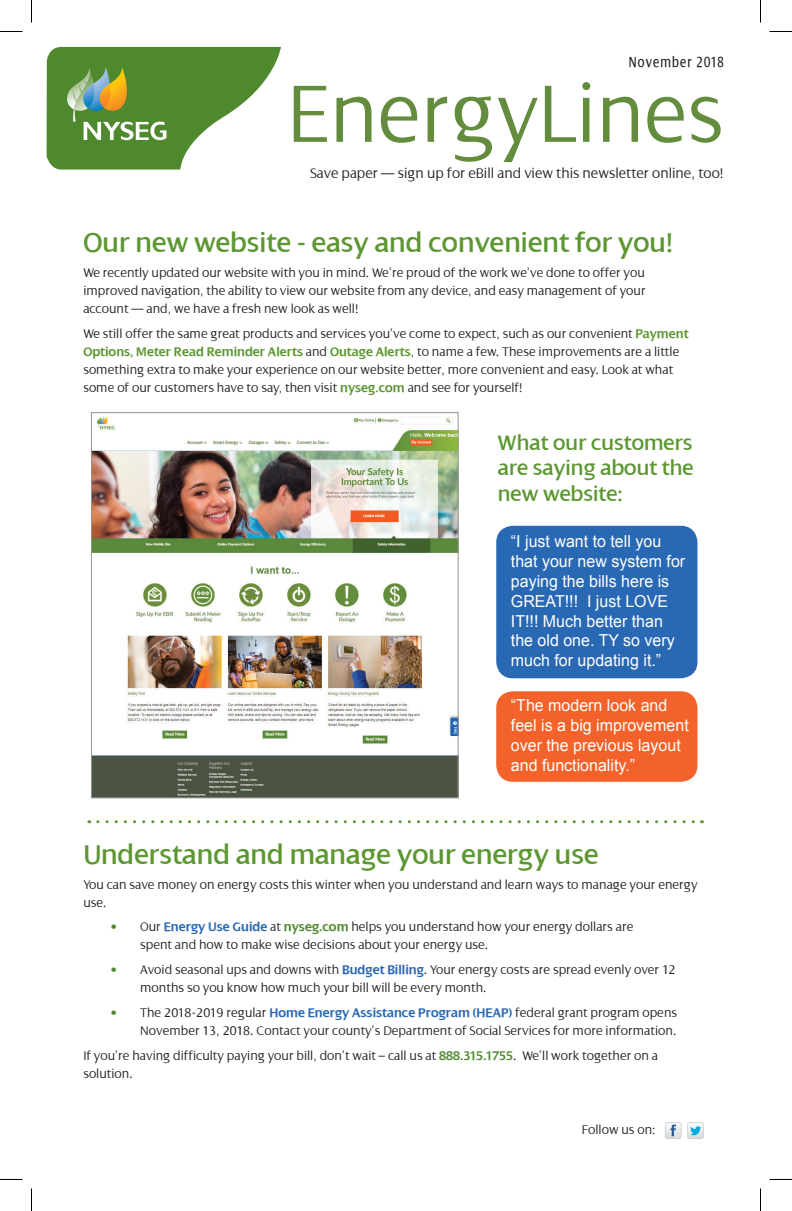
<style>
.page{position:relative;width:792px;height:1211px;background:#fff}
.page>*{position:absolute;margin:0;border:0;box-sizing:border-box;transform-origin:0 0}
.t1{font:300 87.45px "Dialog";color:#638d3d}
.t2{font:29.25px "Dialog";color:#5c9731}
.t3{font:22.5px/25.5px "Dialog";color:#5c9731;text-align:justify}
.t4{font:16.5px/19.8px "Arial";color:#fff}
.t5{font:condensed 15.75px "Dialog";letter-spacing:.07em;color:#231f20}
.t6{font:300 15px "Dialog";color:#231f20}
.t7{font:300 13.5px/18px "Dialog";color:#231f20}
.s1{font-weight:600;color:#5c9731}
.s2{color:#4e892d}
.s3{font-weight:600;color:#2968b3}
.s4{font-weight:600;color:#4e892d}
</style>
<div class="page">
<svg style="left:47px;top:47px;width:234px;height:123px"></svg>
<svg style="left:665px;top:1122px;width:16px;height:16px"></svg>
<svg style="left:687px;top:1122px;width:17px;height:16px"></svg>
<svg style="left:98px;top:820px;width:604px;height:3px"></svg>
<img style="left:93px;top:416px;width:363px;height:380px">
<div style="left:91px;top:412px;width:367px;height:386px;border:1px solid #959990"></div>
<div style="left:496px;top:526px;width:201px;height:152px;background:#2968b3;border-radius:17px"></div>
<div style="left:496px;top:691px;width:201px;height:90px;background:#f2622a;border-radius:17px"></div>
<svg style="left:0;top:31px;width:22px;height:1px"></svg>
<svg style="left:770px;top:31px;width:22px;height:1px"></svg>
<svg style="left:0;top:1179px;width:22px;height:1px"></svg>
<svg style="left:770px;top:1179px;width:22px;height:1px"></svg>
<svg style="left:31px;top:0;width:1px;height:22px"></svg>
<svg style="left:31px;top:1188px;width:1px;height:22px"></svg>
<svg style="left:760px;top:0;width:1px;height:22px"></svg>
<svg style="left:760px;top:1188px;width:1px;height:22px"></svg>
<p class="t5" style="left:629px;top:53px;width:96px">November 2018</p>
<h1 class="t1" style="left:287px;top:66px;width:438px">EnergyLines</h1>
<p class="t6" style="left:310px;top:165px;width:415px">Save paper — sign up for eBill and view this newsletter online, too!</p>
<h2 class="t2" style="left:83px;top:227px;width:591px">Our new website - easy and convenient for you!</h2>
<p class="t7" style="left:83px;top:264px;width:564px;text-align:justify">We recently updated our website with you in mind. We’re proud of the work we’ve done to offer you improved navigation, the ability to view our website from any device, and easy management of your account — and, we have a fresh new look as well!</p>
<p class="t7" style="left:83px;top:325px;width:607px">We still offer the same great products and services you’ve come to expect, such as our convenient <span class="s1">Payment Options, Meter Read Reminder Alerts</span> and <span class="s1">Outage Alerts</span>, to name a few. These improvements are a little something extra to make your experience on our website better, more convenient and easy. Look at what some of our customers have to say, then visit <span class="s1">nyseg.com</span> and see for yourself!</p>
<h3 class="t3" style="left:498px;top:430px;width:197px">What our customers are saying about the new website:</h3>
<p class="t4" style="left:511px;top:532px;width:176px">“I just want to tell you that your new system for paying the bills here is<br>GREAT!!! I just LOVE<br>IT!!! Much better than the old one. TY so very much for updating it.”</p>
<p class="t4" style="left:511px;top:696px;width:179px">“The modern look and feel is a big improvement over the previous layout and functionality.”</p>
<h2 class="t2" style="left:83px;top:839px;width:517px">Understand and manage your energy use</h2>
<p class="t7" style="left:83px;top:875px;width:616px">You can save money on energy costs this winter when you understand and learn ways to manage your energy use.</p>
<p class="t7" style="left:140px;top:918px;width:495px;text-indent:-30px"><span class="s2">•</span> Our <span class="s3">Energy Use Guide</span> at <span class="s4">nyseg.com</span> helps you understand how your energy dollars are spent and how to make wise decisions about your energy use.</p>
<p class="t7" style="left:140px;top:961px;width:537px;text-indent:-30px"><span class="s2">•</span> Avoid seasonal ups and downs with <span class="s3">Budget Billing</span>. Your energy costs are spread evenly over 12 months so you know how much your bill will be every month.</p>
<p class="t7" style="left:110px;top:1003px;width:568px;text-align:right"><span class="s2">•</span> The 2018-2019 regular <span class="s3">Home Energy Assistance Program (HEAP)</span> federal grant program opens<br>November 13, 2018. Contact your county’s Department of Social Services for more information.</p>
<p class="t7" style="left:83px;top:1046px;width:576px">If you’re having difficulty paying your bill, don’t wait – call us at <span class="s4">888.315.1755</span>. We’ll work together on a solution.</p>
<p class="t7" style="left:582px;top:1120px;width:75px">Follow us on:</p>
</div>
